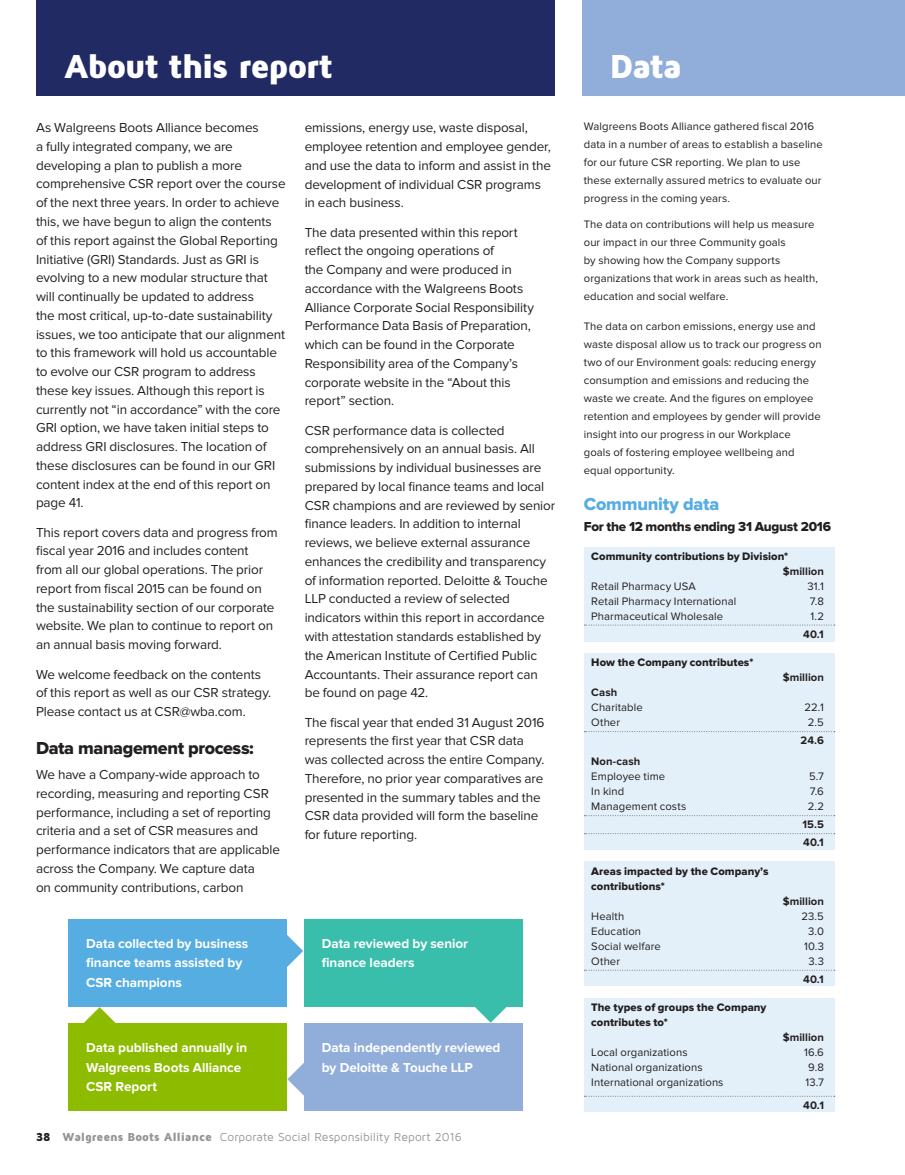
<style>
.page{position:relative;width:905px;height:1175px;background:#fff}
.page>*{position:absolute;margin:0;border:0;box-sizing:border-box;transform-origin:0 0}
.t1{font:900 34.5px "Maven Pro";letter-spacing:-.045em;color:#fff}
.t2{font:18px "Proxima Nova Extrabld";letter-spacing:-.02em;color:#231f20}
.t3{font:18px "Proxima Nova Extrabld";letter-spacing:-.01em;color:#55ade1}
.t4{font:13.5px/18.8px "Proxima Nova";letter-spacing:-.01em;color:#231f20}
.t5{font:700 13.5px/19.5px "Proxima Nova";color:#fff}
.t6{font:13.5px "Proxima Nova Extrabld";letter-spacing:-.02em;color:#231f20}
.t7{font:12px "Maven Pro";letter-spacing:.005em;color:#939598}
.t8{font:11.25px/18px "Proxima Nova";letter-spacing:.01em;color:#231f20}
.t9{font:11.25px/15px "Proxima Nova Extrabld";letter-spacing:.005em;color:#231f20}
.t10{font:700 11.25px/18px "Proxima Nova";letter-spacing:.005em;color:#231f20}
.s1{font-weight:900;color:#231f20}
.s2{font-weight:900}
</style>
<div class="page">
<div style="left:582px;top:0;width:322px;height:95px;background:#91aeda"></div>
<div style="left:36px;top:0;width:519px;height:95px;background:#222a64"></div>
<div style="left:584px;top:547px;width:250px;height:94px;background:#e4f0f9"></div>
<div style="left:584px;top:653px;width:250px;height:196px;background:#e4f0f9"></div>
<div style="left:584px;top:861px;width:250px;height:125px;background:#e4f0f9"></div>
<div style="left:584px;top:998px;width:250px;height:114px;background:#e4f0f9"></div>
<svg style="left:584px;top:624px;width:250px;height:1px"></svg>
<svg style="left:584px;top:731px;width:250px;height:1px"></svg>
<svg style="left:584px;top:815px;width:250px;height:1px"></svg>
<svg style="left:584px;top:833px;width:250px;height:1px"></svg>
<svg style="left:584px;top:969px;width:250px;height:1px"></svg>
<svg style="left:584px;top:1095px;width:248px;height:1px"></svg>
<div style="left:304px;top:919px;width:218px;height:87px;background:#38beab"></div>
<svg style="left:474px;top:1006px;width:33px;height:16px"></svg>
<svg style="left:287px;top:935px;width:16px;height:32px"></svg>
<svg style="left:287px;top:1063px;width:17px;height:32px"></svg>
<svg style="left:84px;top:1007px;width:32px;height:16px"></svg>
<div style="left:304px;top:1023px;width:218px;height:87px;background:#91aeda"></div>
<div style="left:68px;top:919px;width:219px;height:87px;background:#55ade1"></div>
<div style="left:68px;top:1023px;width:219px;height:87px;background:#8dbb00"></div>
<h1 class="t1" style="left:64px;top:44px;width:270px">About this report</h1>
<h1 class="t1" style="left:609px;top:44px;width:74px">Data</h1>
<p class="t8" style="left:584px;top:118px;width:240px">Walgreens Boots Alliance gathered fiscal 2016 data in a number of areas to establish a baseline for our future CSR reporting. We plan to use these externally assured metrics to evaluate our progress in the coming years.</p>
<p class="t8" style="left:584px;top:215px;width:236px">The data on contributions will help us measure our impact in our three Community goals<br>by showing how the Company supports organizations that work in areas such as health, education and social welfare.</p>
<p class="t8" style="left:584px;top:317px;width:239px">The data on carbon emissions, energy use and waste disposal allow us to track our progress on two of our Environment goals: reducing energy consumption and emissions and reducing the waste we create. And the figures on employee retention and employees by gender will provide insight into our progress in our Workplace<br>goals of fostering employee wellbeing and equal opportunity.</p>
<h2 class="t3" style="left:584px;top:494px;width:137px">Community data</h2>
<p class="t6" style="left:584px;top:519px;width:249px">For the 12 months ending 31 August 2016</p>
<p class="t9" style="left:591px;top:548px;width:198px">Community contributions by Division*</p>
<p class="t10" style="left:782px;top:562px;width:43px">$million</p>
<p class="t8" style="left:591px;top:577px;width:106px">Retail Pharmacy USA</p>
<p class="t8" style="left:807px;top:577px;width:18px">31.1</p>
<p class="t8" style="left:591px;top:592px;width:146px">Retail Pharmacy International</p>
<p class="t8" style="left:809px;top:592px;width:16px">7.8</p>
<p class="t8" style="left:591px;top:607px;width:133px">Pharmaceutical Wholesale</p>
<p class="t8" style="left:810px;top:607px;width:15px">1.2</p>
<p class="t10" style="left:803px;top:625px;width:22px">40.1</p>
<p class="t9" style="left:591px;top:655px;width:163px">How the Company contributes*</p>
<p class="t10" style="left:782px;top:668px;width:43px">$million</p>
<p class="t10" style="left:591px;top:683px;width:27px">Cash</p>
<p class="t8" style="left:591px;top:698px;width:53px">Charitable</p>
<p class="t8" style="left:804px;top:698px;width:21px">22.1</p>
<p class="t8" style="left:591px;top:713px;width:30px">Other</p>
<p class="t8" style="left:807px;top:713px;width:18px">2.5</p>
<p class="t10" style="left:800px;top:731px;width:25px">24.6</p>
<p class="t10" style="left:591px;top:752px;width:51px">Non-cash</p>
<p class="t8" style="left:591px;top:767px;width:75px">Employee time</p>
<p class="t8" style="left:809px;top:767px;width:16px">5.7</p>
<p class="t8" style="left:591px;top:782px;width:35px">In kind</p>
<p class="t8" style="left:809px;top:782px;width:16px">7.6</p>
<p class="t8" style="left:591px;top:797px;width:96px">Management costs</p>
<p class="t8" style="left:807px;top:797px;width:18px">2.2</p>
<p class="t10" style="left:802px;top:815px;width:23px">15.5<br>40.1</p>
<p class="t9" style="left:591px;top:863px;width:179px">Areas impacted by the Company’s contributions*</p>
<p class="t10" style="left:782px;top:892px;width:43px">$million</p>
<p class="t8" style="left:591px;top:907px;width:34px">Health</p>
<p class="t8" style="left:801px;top:907px;width:24px">23.5</p>
<p class="t8" style="left:591px;top:922px;width:51px">Education</p>
<p class="t8" style="left:808px;top:922px;width:17px">3.0</p>
<p class="t8" style="left:591px;top:937px;width:71px">Social welfare</p>
<p class="t8" style="left:804px;top:937px;width:21px">10.3</p>
<p class="t8" style="left:591px;top:952px;width:30px">Other</p>
<p class="t8" style="left:808px;top:952px;width:17px">3.3</p>
<p class="t10" style="left:803px;top:970px;width:22px">40.1</p>
<p class="t9" style="left:591px;top:1000px;width:177px">The types of groups the Company contributes to*</p>
<p class="t10" style="left:782px;top:1028px;width:43px">$million</p>
<p class="t8" style="left:591px;top:1043px;width:98px">Local organizations</p>
<p class="t8" style="left:804px;top:1043px;width:21px">16.6</p>
<p class="t8" style="left:591px;top:1058px;width:113px">National organizations</p>
<p class="t8" style="left:808px;top:1058px;width:17px">9.8</p>
<p class="t8" style="left:591px;top:1073px;width:134px">International organizations</p>
<p class="t8" style="left:805px;top:1073px;width:20px">13.7</p>
<p class="t10" style="left:803px;top:1096px;width:22px">40.1</p>
<p class="t7" style="left:36px;top:1129px;width:427px"><span class="s1">38</span> <span class="s2">Walgreens Boots Alliance</span> Corporate Social Responsibility Report 2016</p>
<p class="t4" style="left:36px;top:119px;width:251px">As Walgreens Boots Alliance becomes<br>a fully integrated company, we are developing a plan to publish a more comprehensive CSR report over the course of the next three years. In order to achieve this, we have begun to align the contents of this report against the Global Reporting Initiative (GRI) Standards. Just as GRI is evolving to a new modular structure that will continually be updated to address<br>the most critical, up-to-date sustainability issues, we too anticipate that our alignment to this framework will hold us accountable to evolve our CSR program to address these key issues. Although this report is currently not “in accordance” with the core GRI option, we have taken initial steps to address GRI disclosures. The location of these disclosures can be found in our GRI content index at the end of this report on page 41.</p>
<p class="t4" style="left:36px;top:523px;width:243px">This report covers data and progress from fiscal year 2016 and includes content from all our global operations. The prior report from fiscal 2015 can be found on the sustainability section of our corporate website. We plan to continue to report on an annual basis moving forward.</p>
<p class="t4" style="left:36px;top:665px;width:237px">We welcome feedback on the contents of this report as well as our CSR strategy.<br>Please contact us at CSR@wba.com.</p>
<h2 class="t2" style="left:36px;top:738px;width:219px">Data management process:</h2>
<p class="t4" style="left:36px;top:765px;width:245px">We have a Company-wide approach to recording, measuring and reporting CSR performance, including a set of reporting criteria and a set of CSR measures and performance indicators that are applicable across the Company. We capture data<br>on community contributions, carbon</p>
<p class="t4" style="left:305px;top:119px;width:248px">emissions, energy use, waste disposal, employee retention and employee gender, and use the data to inform and assist in the development of individual CSR programs in each business.</p>
<p class="t4" style="left:305px;top:223px;width:231px">The data presented within this report reflect the ongoing operations of<br>the Company and were produced in accordance with the Walgreens Boots Alliance Corporate Social Responsibility Performance Data Basis of Preparation, which can be found in the Corporate Responsibility area of the Company’s corporate website in the “About this report” section.</p>
<p class="t4" style="left:305px;top:421px;width:252px">CSR performance data is collected comprehensively on an annual basis. All submissions by individual businesses are prepared by local finance teams and local CSR champions and are reviewed by senior finance leaders. In addition to internal reviews, we believe external assurance enhances the credibility and transparency of information reported. Deloitte &amp; Touche LLP conducted a review of selected indicators within this report in accordance with attestation standards established by the American Institute of Certified Public Accountants. Their assurance report can be found on page 42.</p>
<p class="t4" style="left:305px;top:713px;width:241px">The fiscal year that ended 31 August 2016 represents the first year that CSR data was collected across the entire Company.<br>Therefore, no prior year comparatives are presented in the summary tables and the CSR data provided will form the baseline for future reporting.</p>
<p class="t5" style="left:86px;top:934px;width:164px">Data collected by business finance teams assisted by<br>CSR champions</p>
<p class="t5" style="left:322px;top:934px;width:148px">Data reviewed by senior finance leaders</p>
<p class="t5" style="left:86px;top:1038px;width:163px">Data published annually in<br>Walgreens Boots Alliance<br>CSR Report</p>
<p class="t5" style="left:322px;top:1038px;width:180px">Data independently reviewed by Deloitte &amp; Touche LLP</p>
</div>
